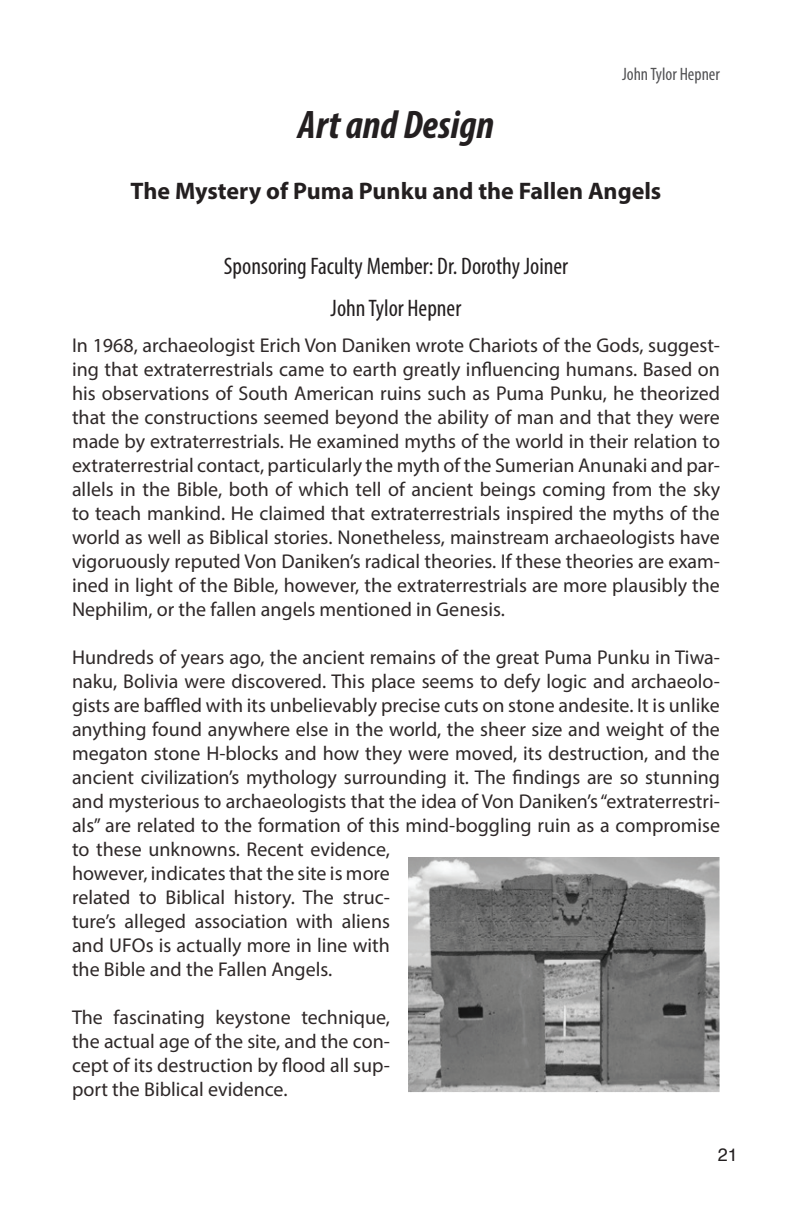
<style>
.page{position:relative;width:792px;height:1224px;background:#fff}
.page>*{position:absolute;margin:0;border:0;box-sizing:border-box;transform-origin:0 0}
.t1{font:italic 700 condensed 40px "Myriad Pro";color:#231f20}
.t2{font:condensed 24px "Myriad Pro";color:#231f20}
.t3{font:700 24px "Myriad Pro";color:#231f20}
.t4{font:20px/24px "Myriad Pro";color:#2e2828;text-align:justify}
.t5{font:condensed 18px "Myriad Pro";color:#535355}
.t6{font:18px "Helvetica";color:#231f20}
</style>
<div class="page">
<img style="left:408px;top:858px;width:312px;height:234px">
<h1 class="t1" style="left:298px;top:100px;width:198px">Art and Design</h1>
<p class="t5" style="left:622px;top:63px;width:99px">John Tylor Hepner</p>
<p class="t3" style="left:131px;top:176px;width:532px">The Mystery of Puma Punku and the Fallen Angels</p>
<p class="t2" style="left:224px;top:252px;width:346px">Sponsoring Faculty Member: Dr. Dorothy Joiner</p>
<p class="t2" style="left:331px;top:294px;width:132px">John Tylor Hepner</p>
<p class="t4" style="left:72px;top:333px;width:650px">In 1968, archaeologist Erich Von Daniken wrote Chariots of the Gods, suggest&shy;ing that extraterrestrials came to earth greatly influencing humans. Based on his observations of South American ruins such as Puma Punku, he theorized that the constructions seemed beyond the ability of man and that they were made by extraterrestrials. He examined myths of the world in their relation to extraterrestrial contact, particularly the myth of the Sumerian Anunaki and par&shy;allels in the Bible, both of which tell of ancient beings coming from the sky to teach mankind. He claimed that extraterrestrials inspired the myths of the world as well as Biblical stories. Nonetheless, mainstream archaeologists have vigoruously reputed Von Daniken’s radical theories. If these theories are exam&shy;ined in light of the Bible, however, the extraterrestrials are more plausibly the Nephilim, or the fallen angels mentioned in Genesis.</p>
<p class="t4" style="left:72px;top:645px;width:650px;text-align:left">Hundreds of years ago, the ancient remains of the great Puma Punku in Tiwa&shy;naku, Bolivia were discovered. This place seems to defy logic and archaeolo&shy;gists are baffled with its unbelievably precise cuts on stone andesite. It is unlike anything found anywhere else in the world, the sheer size and weight of the megaton stone H-blocks and how they were moved, its destruction, and the ancient civilization’s mythology surrounding it. The findings are so stunning and mysterious to archaeologists that the idea of Von Daniken’s “extraterrestri&shy;als” are related to the formation of this mind-boggling ruin as a compromise to these unknowns. Recent evidence,<br>however, indicates that the site is more<br>related to Biblical history. The struc-<br>ture’s alleged association with aliens<br>and UFOs is actually more in line with<br>the Bible and the Fallen Angels.</p>
<p class="t4" style="left:72px;top:1005px;width:320px">The fascinating keystone technique, the actual age of the site, and the con&shy;cept of its destruction by flood all sup&shy;port the Biblical evidence.</p>
<p class="t6" style="left:718px;top:1147px;width:22px">21</p>
</div>
